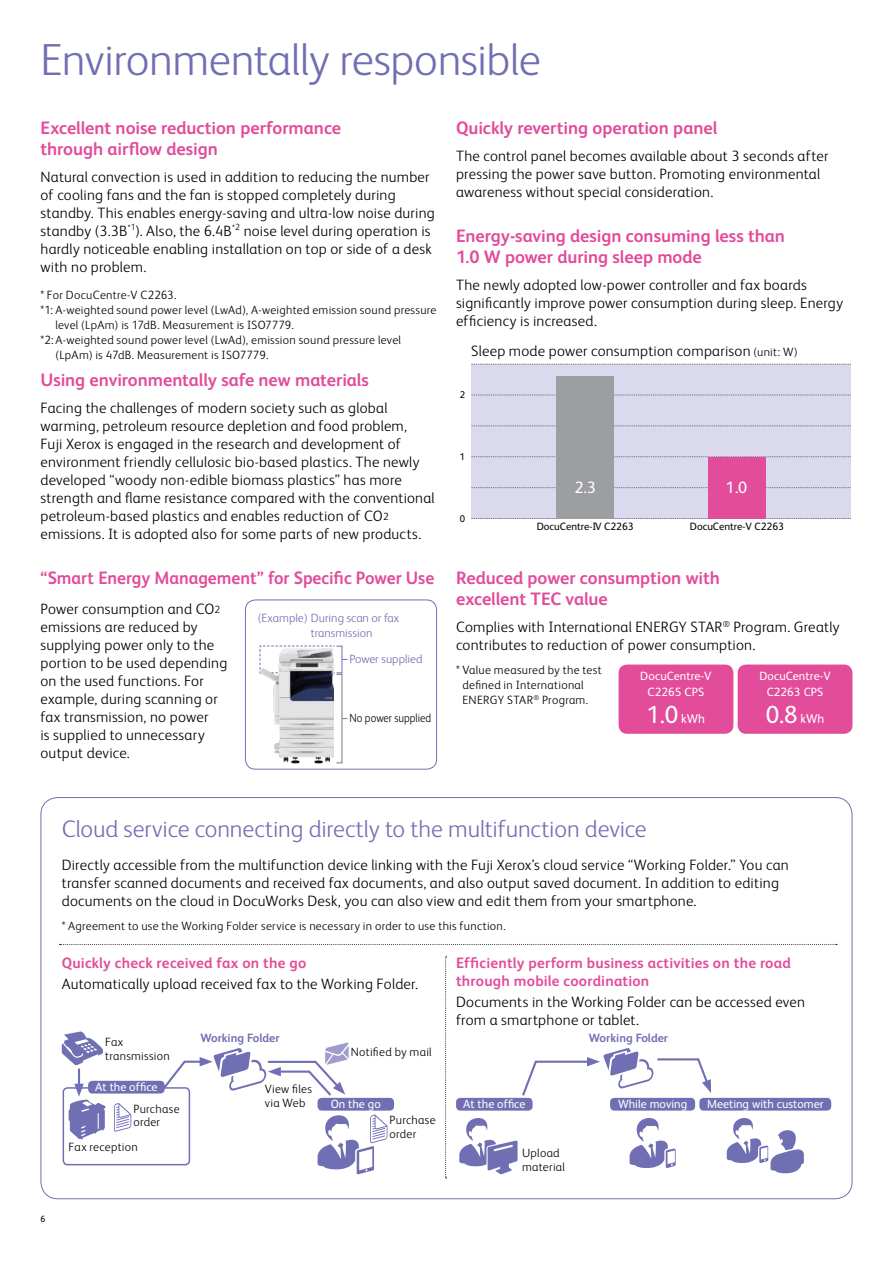
<style>
.page{position:relative;width:893px;height:1263px;background:#fff}
.page>*{position:absolute;margin:0;border:0;box-sizing:border-box;transform-origin:0 0}
.t1{font:300 45px "Xerox Sans";letter-spacing:-.01em;color:#716fb3}
.t2{font:24.75px "Xerox Sans";color:#fff}
.t3{font:300 24px "Xerox Sans";letter-spacing:-.005em;color:#716fb3}
.t4{font:700 18px/21px "Xerox Sans";letter-spacing:-.005em;color:#e24c9b}
.t5{font:700 18px "Xerox Sans";letter-spacing:-.005em;color:#e24c9b;scale:.96 1}
.t6{font:16.5px "Xerox Sans";color:#fff}
.t7{font:300 15px/18px "Xerox Sans";letter-spacing:.015em;color:#000}
.t8{font:700 15px/18px "Xerox Sans";letter-spacing:.015em;color:#e24c9b}
.t9{font:300 12px/13.5px "Xerox Sans";letter-spacing:.025em;color:#000}
.t10{font:12px/16.2px "Xerox Sans";letter-spacing:.005em;color:#fff;text-align:center}
.t11{font:300 12px/15px "Xerox Sans";color:#716fb3}
.t12{font:700 12px "Xerox Sans";color:#716fb3}
.t13{font:300 12px "Xerox Sans";color:#000;scale:.9 1}
.t14{font:10.65px "Xerox Sans";color:#000}
.t15{font:9.75px "Xerox Sans";color:#000}
.t16{font:9px "Xerox Sans";color:#000}
.s1{font-size:12px}
.s2{font-size:10.5px}
.s3{font-size:12.75px}
</style>
<div class="page">
<div style="left:738px;top:664px;width:114px;height:70px;background:#e24c9b;border-radius:9px"></div>
<div style="left:619px;top:664px;width:114px;height:70px;background:#e24c9b;border-radius:9px"></div>
<svg style="left:630px;top:1118px;width:46px;height:50px"></svg>
<svg style="left:727px;top:1118px;width:77px;height:56px"></svg>
<svg style="left:520px;top:1048px;width:191px;height:50px"></svg>
<svg style="left:114px;top:1103px;width:17px;height:29px"></svg>
<svg style="left:317px;top:1114px;width:70px;height:61px"></svg>
<div style="left:63px;top:1087px;width:127px;height:78px;border:2px solid #716fb3;border-radius:4px"></div>
<svg style="left:161px;top:1042px;width:188px;height:56px"></svg>
<svg style="left:459px;top:1118px;width:59px;height:56px"></svg>
<svg style="left:60px;top:944px;width:777px;height:1px"></svg>
<svg style="left:445px;top:956px;width:2px;height:222px"></svg>
<div style="left:471px;top:364px;width:380px;height:154px;background:#dad9ed"></div>
<svg style="left:471px;top:395px;width:380px;height:1px"></svg>
<svg style="left:471px;top:364px;width:380px;height:1px"></svg>
<svg style="left:471px;top:456px;width:380px;height:1px"></svg>
<svg style="left:471px;top:487px;width:380px;height:1px"></svg>
<svg style="left:471px;top:518px;width:380px;height:1px"></svg>
<svg style="left:471px;top:426px;width:380px;height:1px"></svg>
<div style="left:557px;top:376px;width:57px;height:142px;background:#9c9ea1"></div>
<div style="left:708px;top:457px;width:57px;height:61px;background:#e24c9b"></div>
<div style="left:245px;top:599px;width:192px;height:171px;border:1px solid #716fb3;border-radius:10px"></div>
<svg style="left:259px;top:645px;width:76px;height:29px"></svg>
<img style="left:260px;top:648px;width:73px;height:115px">
<div style="left:88px;top:1081px;width:77px;height:12px;background:#716fb3;border-radius:4px"></div>
<div style="left:456px;top:1098px;width:77px;height:12px;background:#716fb3;border-radius:4px"></div>
<div style="left:610px;top:1098px;width:85px;height:12px;background:#716fb3;border-radius:4px"></div>
<div style="left:699px;top:1098px;width:132px;height:12px;background:#716fb3;border-radius:4px"></div>
<div style="left:318px;top:1098px;width:76px;height:12px;background:#716fb3;border-radius:4px"></div>
<svg style="left:62px;top:1031px;width:44px;height:108px"></svg>
<h1 class="t1" style="left:40px;top:30px;width:502px">Environmentally responsible</h1>
<p class="t4" style="left:40px;top:116px;width:302px">Excellent noise reduction performance through airflow design</p>
<p class="t7" style="left:40px;top:167px;width:396px">Natural convection is used in addition to reducing the number of cooling fans and the fan is stopped completely during standby. This enables energy-saving and ultra-low noise during standby (3.3B<sup>*1</sup>). Also, the 6.4B<sup>*2</sup> noise level during operation is hardly noticeable enabling installation on top or side of a desk with no problem.</p>
<p class="t9" style="left:40px;top:287px;width:137px">* For DocuCentre-V C2263.</p>
<p class="t9" style="left:41px;top:302px;width:397px">*1: A-weighted sound power level (LwAd), A-weighted emission sound pressure</p>
<p class="t9" style="left:55px;top:317px;width:240px">level (LpAm) is 17dB. Measurement is ISO7779.</p>
<p class="t9" style="left:41px;top:332px;width:362px">*2:A-weighted sound power level (LwAd), emission sound pressure level</p>
<p class="t9" style="left:55px;top:347px;width:214px">(LpAm) is 47dB. Measurement is ISO7779.</p>
<p class="t4" style="left:456px;top:116px;width:263px">Quickly reverting operation panel</p>
<p class="t7" style="left:456px;top:146px;width:374px">The control panel becomes available about 3 seconds after pressing the power save button. Promoting environmental awareness without special consideration.</p>
<p class="t4" style="left:456px;top:224px;width:330px">Energy-saving design consuming less than<br>1.0 W power during sleep mode</p>
<p class="t7" style="left:456px;top:275px;width:388px">The newly adopted low-power controller and fax boards significantly improve power consumption during sleep. Energy efficiency is increased.</p>
<p class="t7" style="left:471px;top:341px;width:328px">Sleep mode power consumption comparison <span class="s1">(unit: W)</span></p>
<p class="t4" style="left:40px;top:368px;width:330px">Using environmentally safe new materials</p>
<p class="t7" style="left:40px;top:398px;width:396px">Facing the challenges of modern society such as global warming, petroleum resource depletion and food problem,<br>Fuji Xerox is engaged in the research and development of environment friendly cellulosic bio-based plastics. The newly developed “woody non-edible biomass plastics” has more strength and flame resistance compared with the conventional petroleum-based plastics and enables reduction of CO<span class="s2">2 </span>emissions. It is adopted also for some parts of new products.</p>
<p class="t5" style="left:40px;top:565px;width:412px">“Smart Energy Management” for Specific Power Use</p>
<p class="t7" style="left:40px;top:599px;width:188px">Power consumption and CO<span class="s2">2 </span>emissions are reduced by supplying power only to the portion to be used depending on the used functions. For example, during scanning or fax transmission, no power<br>is supplied to unnecessary output device.</p>
<p class="t11" style="left:311px;top:609px;width:90px;text-indent:-53px">(Example) During scan or fax transmission</p>
<p class="t11" style="left:350px;top:651px;width:75px">Power supplied</p>
<p class="t13" style="left:350px;top:710px;width:92px">No power supplied</p>
<p class="t15" style="left:460px;top:388px;width:7px">2</p>
<p class="t15" style="left:460px;top:450px;width:7px">1</p>
<p class="t15" style="left:460px;top:512px;width:7px">0</p>
<p class="t6" style="left:574px;top:476px;width:23px">2.3</p>
<p class="t6" style="left:726px;top:476px;width:23px">1.0</p>
<p class="t14" style="left:537px;top:519px;width:99px">DocuCentre-IV C2263</p>
<p class="t14" style="left:690px;top:519px;width:96px">DocuCentre-V C2263</p>
<p class="t4" style="left:456px;top:566px;width:265px">Reduced power consumption with excellent TEC value</p>
<p class="t7" style="left:456px;top:617px;width:385px">Complies with International ENERGY STAR<sup>®</sup> Program. Greatly contributes to reduction of power consumption.</p>
<p class="t9" style="left:462px;top:661px;width:141px;line-height:15px;text-indent:-6px">* Value measured by the test defined in International<br>ENERGY STAR<sup>®</sup> Program.</p>
<p class="t10" style="left:640px;top:667px;width:73px">DocuCentre-V<br>C2265 CPS</p>
<h2 class="t2" style="left:647px;top:698px;width:60px">1.0 <span class="s3">kWh</span></h2>
<p class="t10" style="left:759px;top:667px;width:73px">DocuCentre-V<br>C2263 CPS</p>
<h2 class="t2" style="left:766px;top:698px;width:60px">0.8 <span class="s3">kWh</span></h2>
<h3 class="t3" style="left:62px;top:813px;width:586px">Cloud service connecting directly to the multifunction device</h3>
<p class="t7" style="left:62px;top:855px;width:729px">Directly accessible from the multifunction device linking with the Fuji Xerox’s cloud service “Working Folder.” You can transfer scanned documents and received fax documents, and also output saved document. In addition to editing documents on the cloud in DocuWorks Desk, you can also view and edit them from your smartphone.</p>
<p class="t9" style="left:62px;top:919px;width:445px">* Agreement to use the Working Folder service is necessary in order to use this function.</p>
<p class="t8" style="left:62px;top:954px;width:246px">Quickly check received fax on the go</p>
<p class="t7" style="left:62px;top:974px;width:358px">Automatically upload received fax to the Working Folder.</p>
<p class="t8" style="left:456px;top:954px;width:336px">Efficiently perform business activities on the road through mobile coordination</p>
<p class="t7" style="left:456px;top:992px;width:351px">Documents in the Working Folder can be accessed even from a smartphone or tablet.</p>
<p class="t16" style="left:40px;top:1213px;width:6px">6</p>
<p class="t9" style="left:105px;top:1035px;width:66px">Fax transmission</p>
<p class="t12" style="left:200px;top:1030px;width:81px">Working Folder</p>
<p class="t12" style="left:589px;top:1030px;width:81px">Working Folder</p>
<p class="t9" style="left:351px;top:1045px;width:82px">Notified by mail</p>
<p class="t10" style="left:95px;top:1078px;width:64px">At the office</p>
<p class="t9" style="left:133px;top:1101px;width:48px">Purchase order</p>
<p class="t9" style="left:265px;top:1082px;width:49px">View files via Web</p>
<p class="t10" style="left:331px;top:1095px;width:51px">On the go</p>
<p class="t10" style="left:463px;top:1095px;width:64px">At the office</p>
<p class="t10" style="left:618px;top:1095px;width:71px">While moving</p>
<p class="t10" style="left:707px;top:1095px;width:118px">Meeting with customer</p>
<p class="t9" style="left:390px;top:1113px;width:48px">Purchase order</p>
<p class="t9" style="left:69px;top:1139px;width:71px">Fax reception</p>
<p class="t9" style="left:522px;top:1146px;width:45px">Upload material</p>
</div>
